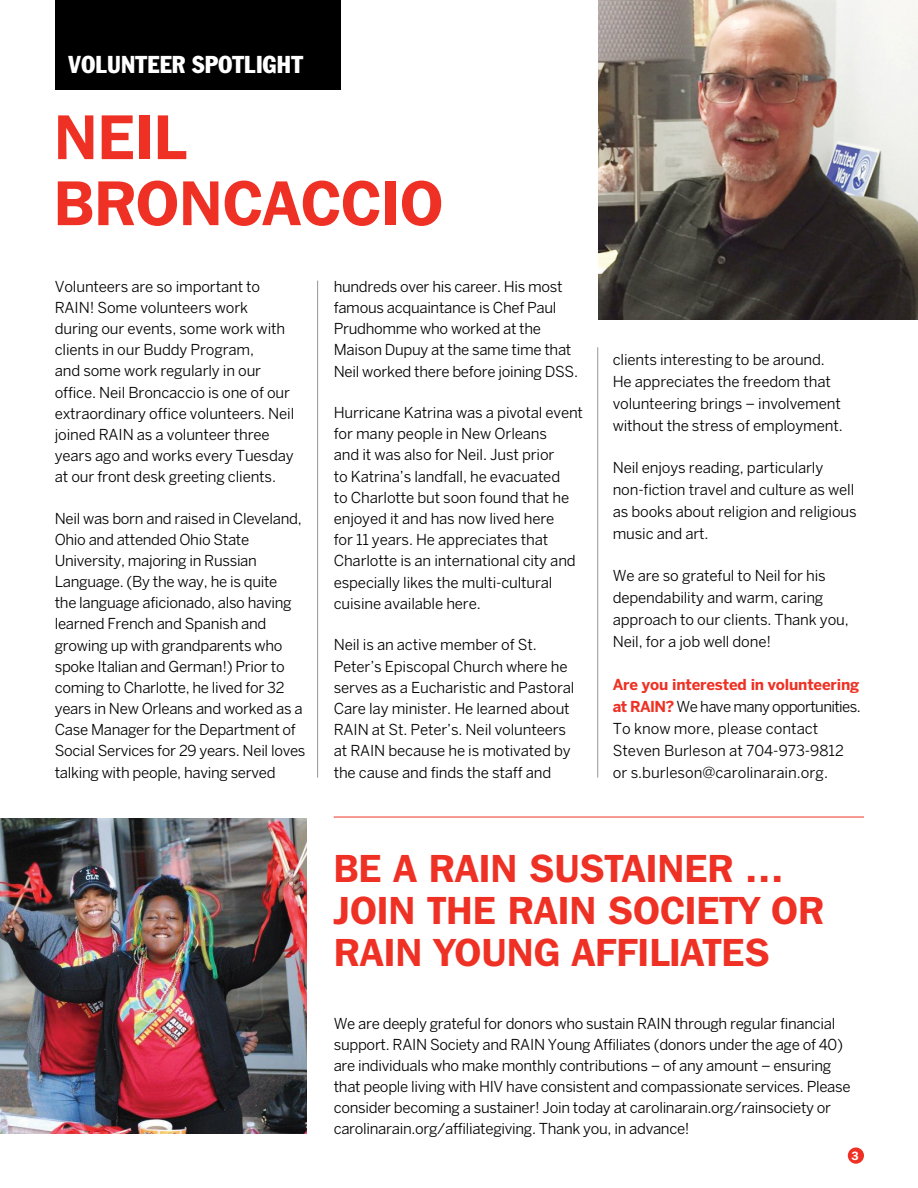
<style>
.page{position:relative;width:918px;height:1188px;background:#fff}
.page>*{position:absolute;margin:0;border:0;box-sizing:border-box;transform-origin:0 0}
.t1{font:600 63px/66px "Franklin Gothic IT Cby BT";color:#ee3124}
.t2{font:600 39px/42px "Franklin Gothic IT Cby BT";color:#ee3124}
.t3{font:condensed 24px "Franklin Gothic";letter-spacing:.01em;color:#fff}
.t4{font:15px/21.1px "Benton Sans";letter-spacing:-.01em;color:#000}
.t5{font:600 12px "Franklin Gothic IT Cby BT";color:#fff}
.s1{font-weight:700;color:#ee3124}
</style>
<div class="page">
<div style="left:848px;top:1147px;width:16px;height:17px;background:#ee3124;border-radius:50%"></div>
<img style="left:599px;top:0;width:319px;height:320px">
<hr style="left:597px;top:347px;width:1px;height:431px;background:#939598">
<hr style="left:317px;top:281px;width:1px;height:497px;background:#939598">
<div style="left:55px;top:0;width:286px;height:90px;background:#000"></div>
<hr style="left:334px;top:817px;width:530px;height:1px;background:#ee3124">
<img style="left:0;top:818px;width:307px;height:316px">
<h3 class="t3" style="left:69px;top:50px;width:236px">VOLUNTEER SPOTLIGHT</h3>
<h1 class="t1" style="left:54px;top:103px;width:391px">NEIL<br>BRONCACCIO</h1>
<p class="t4" style="left:55px;top:276px;width:241px">Volunteers are so important to<br>RAIN! Some volunteers work during our events, some work with clients in our Buddy Program,<br>and some work regularly in our office. Neil Broncaccio is one of our extraordinary office volunteers. Neil joined RAIN as a volunteer three years ago and works every Tuesday at our front desk greeting clients.</p>
<p class="t4" style="left:55px;top:507px;width:252px">Neil was born and raised in Cleveland, Ohio and attended Ohio State University, majoring in Russian Language. (By the way, he is quite<br>the language aficionado, also having learned French and Spanish and growing up with grandparents who spoke Italian and German!) Prior to coming to Charlotte, he lived for 32 years in New Orleans and worked as a Case Manager for the Department of Social Services for 29 years. Neil loves talking with people, having served</p>
<p class="t4" style="left:334px;top:276px;width:246px">hundreds over his career. His most famous acquaintance is Chef Paul Prudhomme who worked at the Maison Dupuy at the same time that Neil worked there before joining DSS.</p>
<p class="t4" style="left:334px;top:402px;width:251px">Hurricane Katrina was a pivotal event for many people in New Orleans<br>and it was also for Neil. Just prior<br>to Katrina’s landfall, he evacuated<br>to Charlotte but soon found that he enjoyed it and has now lived here<br>for 11 years. He appreciates that Charlotte is an international city and especially likes the multi-cultural cuisine available here.</p>
<p class="t4" style="left:334px;top:634px;width:242px">Neil is an active member of St.<br>Peter’s Episcopal Church where he serves as a Eucharistic and Pastoral Care lay minister. He learned about RAIN at St. Peter’s. Neil volunteers at RAIN because he is motivated by the cause and finds the staff and</p>
<p class="t4" style="left:613px;top:348px;width:231px;line-height:22px">clients interesting to be around.<br>He appreciates the freedom that volunteering brings – involvement without the stress of employment.</p>
<p class="t4" style="left:613px;top:456px;width:245px;line-height:22px">Neil enjoys reading, particularly non-fiction travel and culture as well as books about religion and religious music and art.</p>
<p class="t4" style="left:613px;top:565px;width:238px;line-height:22px">We are so grateful to Neil for his dependability and warm, caring approach to our clients. Thank you,<br>Neil, for a job well done!</p>
<p class="t4" style="left:613px;top:673px;width:250px;line-height:22px"><span class="s1">Are you interested in volunteering at RAIN?</span> We have many opportunities.<br>To know more, please contact Steven Burleson at 704-973-9812 or s.burleson@carolinarain.org.</p>
<h2 class="t2" style="left:334px;top:847px;width:492px">BE A RAIN SUSTAINER …<br>JOIN THE RAIN SOCIETY OR<br>RAIN YOUNG AFFILIATES</h2>
<p class="t4" style="left:334px;top:1013px;width:518px">We are deeply grateful for donors who sustain RAIN through regular financial support. RAIN Society and RAIN Young Affiliates (donors under the age of 40) are individuals who make monthly contributions – of any amount – ensuring that people living with HIV have consistent and compassionate services. Please consider becoming a sustainer! Join today at carolinarain.org/rainsociety or carolinarain.org/affiliategiving. Thank you, in advance!</p>
<p class="t5" style="left:852px;top:1149px;width:9px">3</p>
</div>
